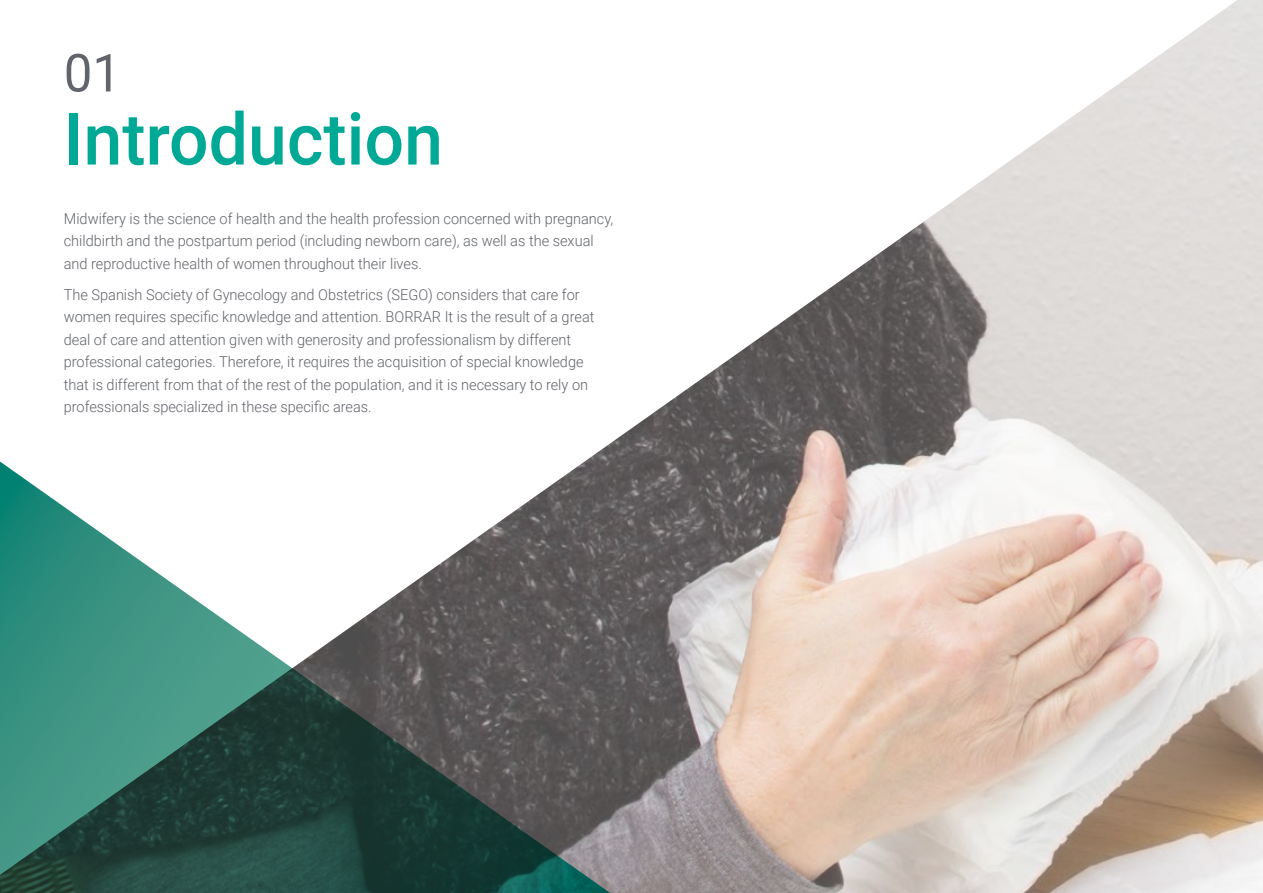
<style>
.page{position:relative;width:1263px;height:893px;background:#fff}
.page>*{position:absolute;margin:0;border:0;box-sizing:border-box;transform-origin:0 0}
.t1{font:500 72px "Roboto";color:#00a996}
.t2{font:52.5px "Roboto";color:#61646a}
.t3{font:300 15px/22.5px "Roboto";color:#61646a}
</style>
<div class="page">
<img style="left:606px;top:0;width:657px;height:893px">
<svg style="left:0;top:446px;width:640px;height:447px"></svg>
<h2 class="t2" style="left:64px;top:36px;width:59px">01</h2>
<h1 class="t1" style="left:64px;top:89px;width:381px">Introduction</h1>
<p class="t3" style="left:64px;top:207px;width:551px">Midwifery is the science of health and the health profession concerned with pregnancy, childbirth and the postpartum period (including newborn care), as well as the sexual and reproductive health of women throughout their lives.</p>
<p class="t3" style="left:64px;top:283px;width:532px">The Spanish Society of Gynecology and Obstetrics (SEGO) considers that care for women requires specific knowledge and attention. BORRAR It is the result of a great deal of care and attention given with generosity and professionalism by different professional categories. Therefore, it requires the acquisition of special knowledge that is different from that of the rest of the population, and it is necessary to rely on professionals specialized in these specific areas.</p>
</div>
